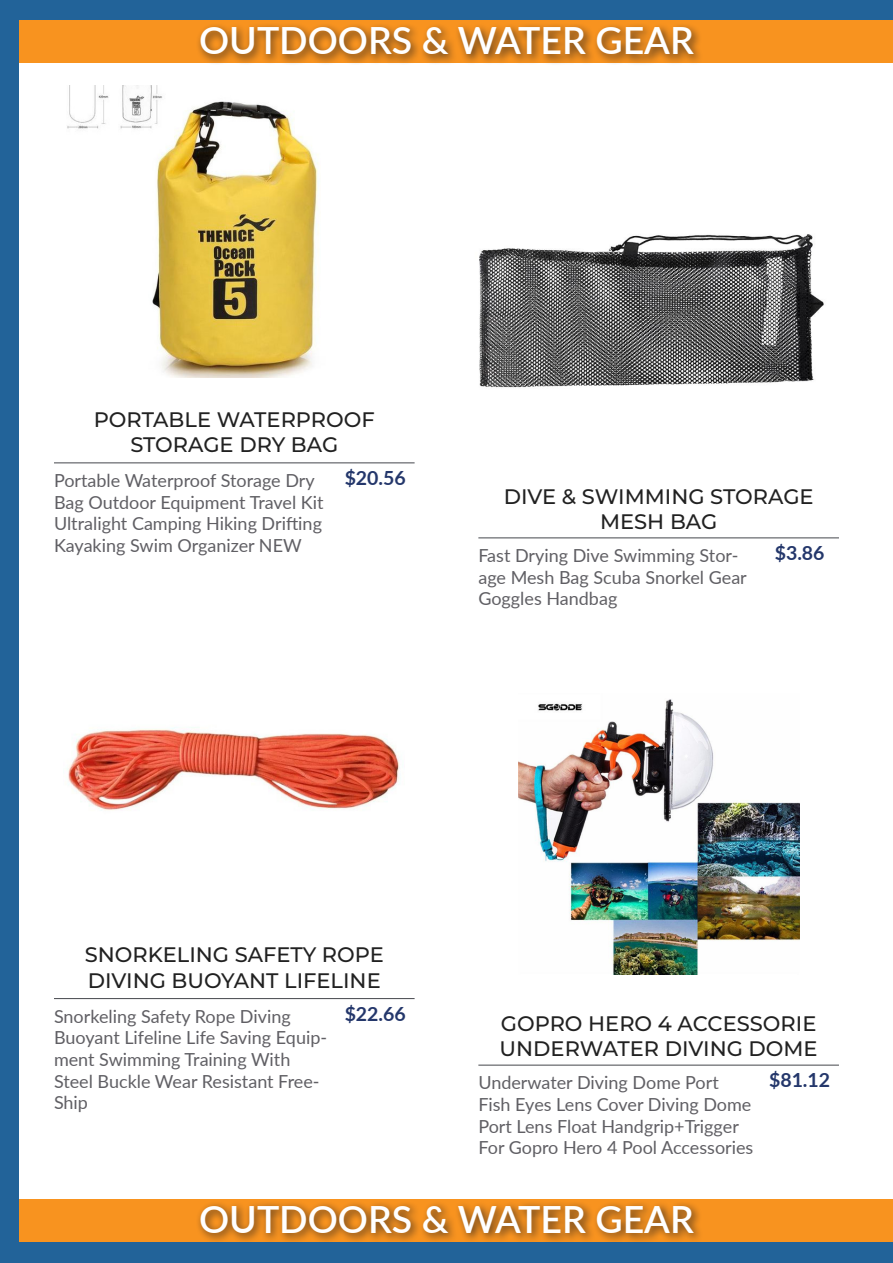
<style>
.page{position:relative;width:893px;height:1263px;background:#226399}
.page>*{position:absolute;margin:0;border:0;box-sizing:border-box;transform-origin:0 0}
.t1{font:600 37.5px "Lato";color:#fff}
.t2{font:500 21px "Montserrat";color:#212121}
.t3{font:700 19.5px "Lato";color:#24376b}
.t4{font:18px/21.6px "Lato";color:#605f64}
</style>
<div class="page">
<div style="left:19px;top:21px;width:874px;height:1221px;background:#fff"></div>
<hr style="left:54px;top:462px;width:361px;height:1px;background:#45474c">
<hr style="left:478px;top:537px;width:361px;height:1px;background:#45474c">
<img style="left:67px;top:86px;width:252px;height:292px">
<img style="left:479px;top:234px;width:345px;height:154px">
<hr style="left:54px;top:998px;width:361px;height:1px;background:#45474c">
<hr style="left:478px;top:1065px;width:361px;height:1px;background:#45474c">
<img style="left:67px;top:727px;width:333px;height:84px">
<img style="left:519px;top:699px;width:281px;height:276px">
<div style="left:19px;top:20px;width:874px;height:42px;background:#f8931f"></div>
<div style="left:19px;top:1200px;width:874px;height:42px;background:#f8931f"></div>
<div style="left:196px;top:22px;width:508px;height:44px;background:#231f20;opacity:.75"></div>
<div style="left:196px;top:1200px;width:508px;height:44px;background:#231f20;opacity:.75"></div>
<p class="t1" style="left:199px;top:14px;width:496px">OUTDOORS &amp; WATER GEAR</p>
<p class="t2" style="left:94px;top:405px;width:282px">PORTABLE WATERPROOF</p>
<p class="t2" style="left:130px;top:430px;width:209px">STORAGE DRY BAG</p>
<p class="t4" style="left:54px;top:469px;width:271px">Portable Waterproof Storage Dry<br>Bag Outdoor Equipment Travel Kit<br>Ultralight Camping Hiking Drifting<br>Kayaking Swim Organizer NEW</p>
<p class="t3" style="left:345px;top:464px;width:63px">$20.56</p>
<p class="t2" style="left:504px;top:481px;width:311px">DIVE &amp; SWIMMING STORAGE</p>
<p class="t2" style="left:600px;top:507px;width:119px">MESH BAG</p>
<p class="t4" style="left:478px;top:544px;width:270px">Fast Drying Dive Swimming Stor&shy;age Mesh Bag Scuba Snorkel Gear<br>Goggles Handbag</p>
<p class="t3" style="left:775px;top:539px;width:51px">$3.86</p>
<p class="t2" style="left:85px;top:940px;width:301px">SNORKELING SAFETY ROPE</p>
<p class="t2" style="left:88px;top:965px;width:294px">DIVING BUOYANT LIFELINE</p>
<p class="t4" style="left:54px;top:1005px;width:275px">Snorkeling Safety Rope Diving<br>Buoyant Lifeline Life Saving Equip&shy;ment Swimming Training With<br>Steel Buckle Wear Resistant Free-<br>Ship</p>
<p class="t3" style="left:345px;top:999px;width:63px">$22.66</p>
<p class="t2" style="left:501px;top:1008px;width:317px">GOPRO HERO 4 ACCESSORIE</p>
<p class="t2" style="left:500px;top:1034px;width:320px">UNDERWATER DIVING DOME</p>
<p class="t4" style="left:478px;top:1071px;width:277px">Underwater Diving Dome Port<br>Fish Eyes Lens Cover Diving Dome<br>Port Lens Float Handgrip+Trigger<br>For Gopro Hero 4 Pool Accessories</p>
<p class="t3" style="left:769px;top:1066px;width:63px">$81.12</p>
<p class="t1" style="left:199px;top:1192px;width:496px">OUTDOORS &amp; WATER GEAR</p>
</div>
